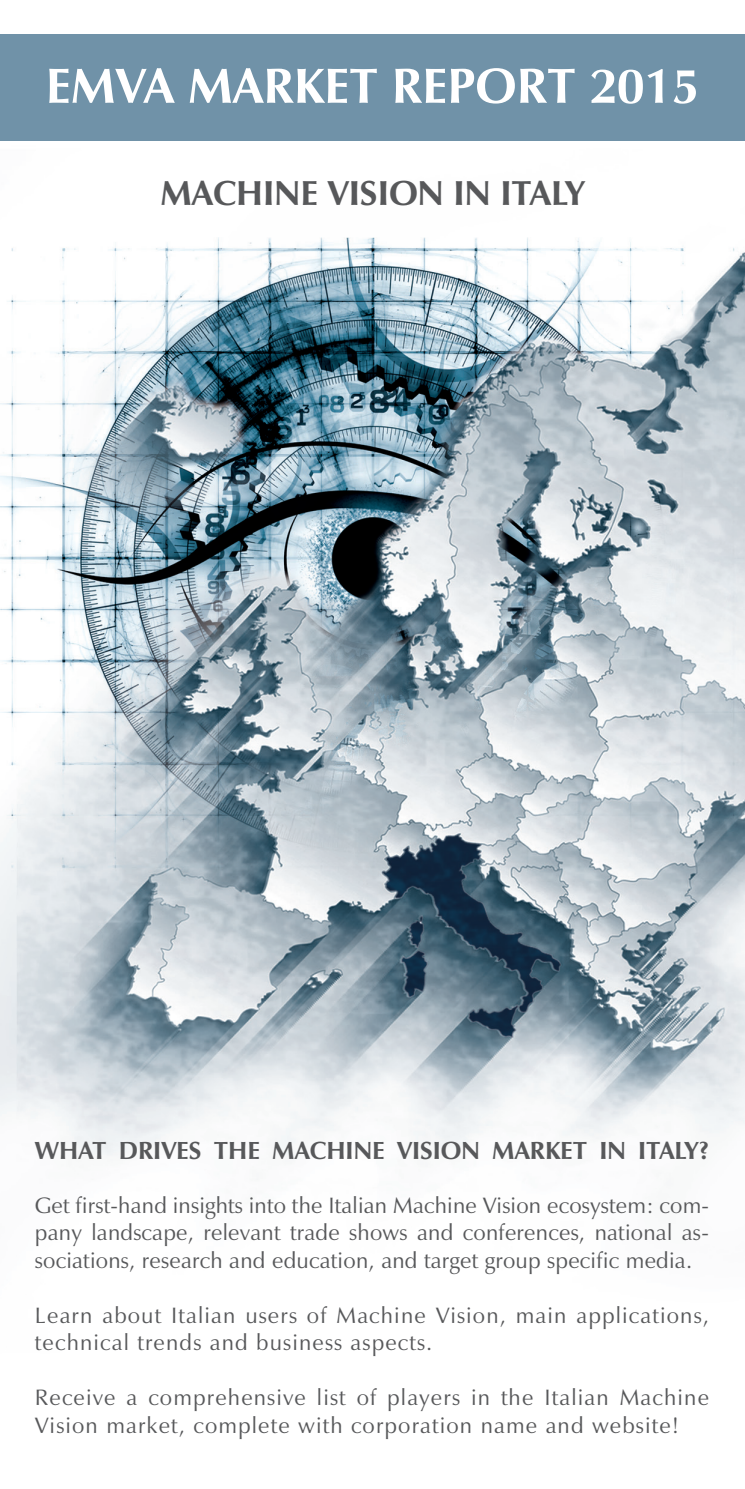
<style>
.page{position:relative;width:745px;height:1489px;background:#fff}
.page>*{position:absolute;margin:0;border:0;box-sizing:border-box;transform-origin:0 0}
.t1{font:700 50px "Zapf Humanist 601 BT";color:#fff}
.t2{font:700 35px "Zapf Humanist 601 BT";color:#57585a}
.Headline{font:700 25px "Zapf Humanist 601 BT";color:#57585a}
.Headline-2{font:22.5px/27.5px "Zapf Humanist 601 BT";letter-spacing:.05em;color:#57585a}
</style>
<div class="page">
<img style="left:0;top:140px;width:744px;height:1040px">
<div style="left:0;top:34px;width:744px;height:106px;background:#7092a8"></div>
<p class="t1" style="left:46px;top:55px;width:655px">EMVA MARKET REPORT 2015</p>
<p class="t2" style="left:160px;top:171px;width:425px">MACHINE VISION IN ITALY</p>
<p class="Headline" style="left:35px;top:1135px;width:675px">WHAT DRIVES THE MACHINE VISION MARKET IN ITALY?</p>
<p class="Headline-2" style="left:35px;top:1190px;width:675px;text-align:justify">Get first-hand insights into the Italian Machine Vision ecosystem: com&shy;pany landscape, relevant trade shows and conferences, national as&shy;sociations, research and education, and target group specific media.</p>
<p class="Headline-2" style="left:35px;top:1300px;width:675px">Learn about Italian users of Machine Vision, main applications, technical trends and business aspects.</p>
<p class="Headline-2" style="left:35px;top:1383px;width:675px">Receive a comprehensive list of players in the Italian Machine<br>Vision market, complete with corporation name and website!</p>
</div>
